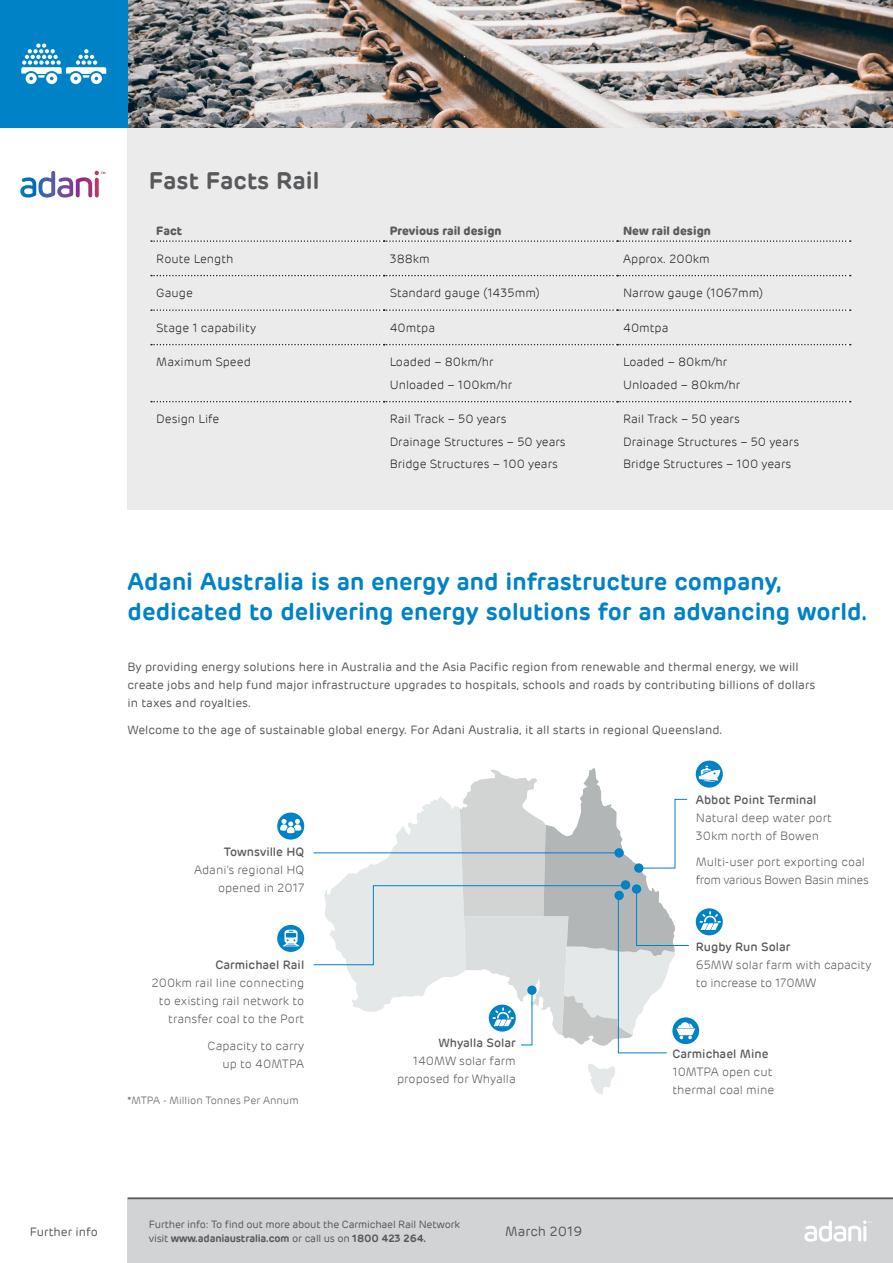
<style>
.page{position:relative;width:893px;height:1263px;background:#fff}
.page>*{position:absolute;margin:0;border:0;box-sizing:border-box;transform-origin:0 0}
.t1{font:600 24px/30px "Adani";color:#0082c6}
.t2{font:600 24px "Adani";color:#58595b}
.t3{font:13.5px "Adani";color:#58595b}
.t4{font:12px/18px "Adani";color:#58595b}
.t5{font:300 12px/22.5px "Adani";color:#231f20}
.t6{font:300 12px/18px "Adani";color:#58595b;text-align:right}
.t7{font:500 12px "Adani";color:#58595b}
.t8{font:300 12px/18px "Adani";letter-spacing:-.02em;color:#58595b}
.t9{font:700 12px "Adani";color:#58595b}
.t10{font:10.5px/13.4px "Adani";letter-spacing:-.02em;color:#58595b}
.t11{font:300 10.5px "Adani";color:#58595b}
.s1{font-weight:600}
</style>
<div class="page">
<div style="left:128px;top:128px;width:765px;height:382px;background:#ebebec"></div>
<div style="left:128px;top:1199px;width:765px;height:64px;background:#d1d3d4"></div>
<hr style="left:128px;top:1197px;width:765px;height:2px;background:#58595b">
<svg style="left:804px;top:1220px;width:68px;height:22px"></svg>
<img style="left:128px;top:0;width:765px;height:128px">
<div style="left:0;top:0;width:128px;height:128px;background:#0082c6"></div>
<svg style="left:20px;top:171px;width:85px;height:27px"></svg>
<svg style="left:21px;top:43px;width:85px;height:41px"></svg>
<svg style="left:588px;top:1064px;width:27px;height:30px"></svg>
<svg style="left:696px;top:760px;width:27px;height:28px"></svg>
<svg style="left:696px;top:908px;width:27px;height:27px"></svg>
<svg style="left:313px;top:766px;width:408px;height:287px"></svg>
<div style="left:277px;top:812px;width:27px;height:27px;background:#0082c6;border-radius:50%"></div>
<svg style="left:280px;top:819px;width:21px;height:14px"></svg>
<svg style="left:277px;top:925px;width:27px;height:27px"></svg>
<svg style="left:283px;top:930px;width:16px;height:16px"></svg>
<svg style="left:151px;top:240px;width:700px;height:2px"></svg>
<svg style="left:151px;top:275px;width:700px;height:1px"></svg>
<svg style="left:151px;top:309px;width:700px;height:2px"></svg>
<svg style="left:151px;top:344px;width:700px;height:1px"></svg>
<svg style="left:151px;top:401px;width:700px;height:1px"></svg>
<h1 class="t2" style="left:149px;top:165px;width:172px">Fast Facts Rail</h1>
<p class="t9" style="left:156px;top:223px;width:27px">Fact</p>
<p class="t9" style="left:390px;top:223px;width:113px">Previous rail design</p>
<p class="t9" style="left:623px;top:223px;width:89px">New rail design</p>
<p class="t5" style="left:156px;top:248px;width:79px">Route Length</p>
<p class="t5" style="left:390px;top:248px;width:42px">388km</p>
<p class="t5" style="left:623px;top:248px;width:88px">Approx. 200km</p>
<p class="t5" style="left:156px;top:282px;width:38px">Gauge</p>
<p class="t5" style="left:390px;top:282px;width:152px">Standard gauge (1435mm)</p>
<p class="t5" style="left:623px;top:282px;width:142px">Narrow gauge (1067mm)</p>
<p class="t5" style="left:156px;top:317px;width:101px">Stage 1 capability</p>
<p class="t5" style="left:390px;top:317px;width:47px">40mtpa</p>
<p class="t5" style="left:623px;top:317px;width:47px">40mtpa</p>
<p class="t5" style="left:156px;top:351px;width:96px">Maximum Speed</p>
<p class="t5" style="left:390px;top:351px;width:124px">Loaded – 80km/hr<br>Unloaded – 100km/hr</p>
<p class="t5" style="left:623px;top:351px;width:119px">Loaded – 80km/hr<br>Unloaded – 80km/hr</p>
<p class="t5" style="left:156px;top:408px;width:65px">Design Life</p>
<p class="t5" style="left:390px;top:408px;width:178px">Rail Track – 50 years<br>Drainage Structures – 50 years<br>Bridge Structures – 100 years</p>
<p class="t5" style="left:623px;top:408px;width:178px">Rail Track – 50 years<br>Drainage Structures – 50 years<br>Bridge Structures – 100 years</p>
<h1 class="t1" style="left:128px;top:566px;width:742px">Adani Australia is an energy and infrastructure company, dedicated to delivering energy solutions for an advancing world.</h1>
<p class="t4" style="left:128px;top:658px;width:689px">By providing energy solutions here in Australia and the Asia Pacific region from renewable and thermal energy, we will create jobs and help fund major infrastructure upgrades to hospitals, schools and roads by contributing billions of dollars in taxes and royalties.</p>
<p class="t4" style="left:128px;top:721px;width:597px">Welcome to the age of sustainable global energy. For Adani Australia, it all starts in regional Queensland.</p>
<p class="t7" style="left:224px;top:845px;width:82px">Townsville HQ</p>
<p class="t6" style="left:194px;top:861px;width:112px">Adani’s regional HQ opened in 2017</p>
<p class="t7" style="left:215px;top:957px;width:90px">Carmichael Rail</p>
<p class="t6" style="left:152px;top:974px;width:154px">200km rail line connecting to existing rail network to transfer coal to the Port</p>
<p class="t6" style="left:208px;top:1037px;width:98px">Capacity to carry up to 40MTPA</p>
<p class="t11" style="left:128px;top:1094px;width:173px">*MTPA - Million Tonnes Per Annum</p>
<p class="t7" style="left:438px;top:1036px;width:79px">Whyalla Solar</p>
<p class="t6" style="left:397px;top:1052px;width:120px">140MW solar farm proposed for Whyalla</p>
<p class="t7" style="left:696px;top:792px;width:122px">Abbot Point Terminal</p>
<p class="t6" style="left:696px;top:809px;width:138px;text-align:left">Natural deep water port<br>30km north of Bowen</p>
<p class="t8" style="left:696px;top:853px;width:175px">Multi-user port exporting coal from various Bowen Basin mines</p>
<p class="t7" style="left:696px;top:940px;width:96px">Rugby Run Solar</p>
<p class="t6" style="left:696px;top:956px;width:177px;text-align:left">65MW solar farm with capacity to increase to 170MW</p>
<p class="t7" style="left:672px;top:1047px;width:98px">Carmichael Mine</p>
<p class="t6" style="left:672px;top:1063px;width:103px;text-align:left">10MTPA open cut thermal coal mine</p>
<p class="t4" style="left:30px;top:1222px;width:70px">Further info</p>
<p class="t10" style="left:149px;top:1218px;width:313px">Further info: To find out more about the Carmichael Rail Network visit <span class="s1">www.adaniaustralia.com</span> or call us on <span class="s1">1800 423 264.</span></p>
<p class="t3" style="left:505px;top:1223px;width:79px">March 2019</p>
</div>
